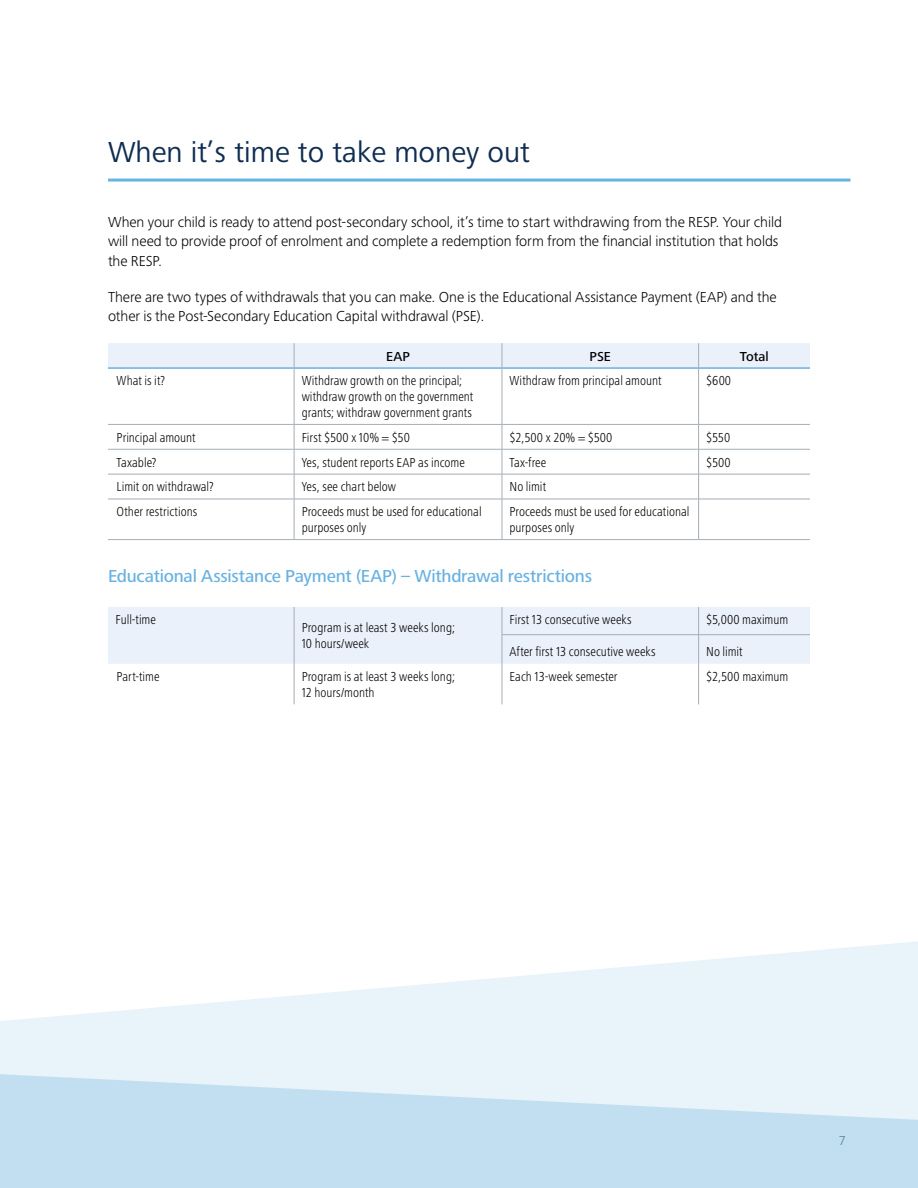
<style>
.page{position:relative;width:918px;height:1188px;background:#fff}
.page>*{position:absolute;margin:0;border:0;box-sizing:border-box;transform-origin:0 0}
.t1{font:30px "Frutiger Next Pro";color:#0f2d52}
.t2{font:500 18px "Frutiger Next Pro";letter-spacing:-.015em;color:#6ab2e2}
.t3{font:300 15px/19.5px "Frutiger Next Pro";letter-spacing:-.005em;color:#000}
.t4{font:300 condensed 13.5px/15.8px "Frutiger Next Pro";color:#000}
.t5{font:500 13.5px "Frutiger Next Pro";color:#000}
.t6{font:300 13.5px "Frutiger Next Pro";color:#485865}
</style>
<div class="page">
<svg style="left:0;top:941px;width:918px;height:87px;fill:#e8f3fa"></svg>
<svg style="left:0;top:1028px;width:918px;height:160px;background:#d2e7f5"></svg>
<hr style="left:108px;top:367px;width:186px;height:2px;background:#6ab2e2">
<hr style="left:294px;top:367px;width:208px;height:2px;background:#6ab2e2">
<hr style="left:502px;top:367px;width:196px;height:2px;background:#6ab2e2">
<hr style="left:699px;top:367px;width:111px;height:2px;background:#6ab2e2">
<hr style="left:108px;top:424px;width:186px;height:1px;background:#a5adb6">
<hr style="left:294px;top:424px;width:208px;height:1px;background:#a5adb6">
<hr style="left:502px;top:424px;width:197px;height:1px;background:#a5adb6">
<hr style="left:699px;top:424px;width:111px;height:1px;background:#a5adb6">
<hr style="left:108px;top:449px;width:186px;height:1px;background:#a5adb6">
<hr style="left:294px;top:449px;width:208px;height:1px;background:#a5adb6">
<hr style="left:502px;top:449px;width:197px;height:1px;background:#a5adb6">
<hr style="left:699px;top:449px;width:111px;height:1px;background:#a5adb6">
<hr style="left:108px;top:474px;width:186px;height:1px;background:#a5adb6">
<hr style="left:294px;top:474px;width:208px;height:1px;background:#a5adb6">
<hr style="left:502px;top:474px;width:197px;height:1px;background:#a5adb6">
<hr style="left:699px;top:474px;width:111px;height:1px;background:#a5adb6">
<hr style="left:108px;top:499px;width:186px;height:1px;background:#a5adb6">
<hr style="left:294px;top:499px;width:208px;height:1px;background:#a5adb6">
<hr style="left:502px;top:499px;width:197px;height:1px;background:#a5adb6">
<hr style="left:699px;top:499px;width:111px;height:1px;background:#a5adb6">
<hr style="left:108px;top:539px;width:186px;height:1px;background:#a5adb6">
<hr style="left:294px;top:539px;width:208px;height:1px;background:#a5adb6">
<hr style="left:502px;top:539px;width:197px;height:1px;background:#a5adb6">
<hr style="left:699px;top:539px;width:111px;height:1px;background:#a5adb6">
<div style="left:108px;top:343px;width:702px;height:25px;background:#eaf1fa"></div>
<hr style="left:294px;top:368px;width:1px;height:56px;background:#a5adb6">
<hr style="left:502px;top:368px;width:1px;height:56px;background:#a5adb6">
<hr style="left:698px;top:368px;width:1px;height:56px;background:#a5adb6">
<svg style="left:294px;top:425px;width:1px;height:74px"></svg>
<svg style="left:502px;top:425px;width:1px;height:74px"></svg>
<svg style="left:698px;top:425px;width:1px;height:74px"></svg>
<hr style="left:294px;top:499px;width:1px;height:40px;background:#a5adb6">
<hr style="left:502px;top:499px;width:1px;height:40px;background:#a5adb6">
<hr style="left:698px;top:499px;width:1px;height:40px;background:#a5adb6">
<div style="left:108px;top:607px;width:702px;height:57px;background:#eaf1fa"></div>
<hr style="left:294px;top:607px;width:1px;height:57px;background:#a5adb6">
<hr style="left:502px;top:607px;width:1px;height:57px;background:#a5adb6">
<hr style="left:698px;top:607px;width:1px;height:57px;background:#a5adb6">
<hr style="left:294px;top:664px;width:1px;height:40px;background:#a5adb6">
<hr style="left:502px;top:664px;width:1px;height:40px;background:#a5adb6">
<hr style="left:698px;top:664px;width:1px;height:40px;background:#a5adb6">
<hr style="left:108px;top:179px;width:742px;height:3px;background:#6ab2e2">
<hr style="left:502px;top:634px;width:308px;height:1px;background:#a5adb6">
<h1 class="t1" style="left:108px;top:135px;width:423px">When it’s time to take money out</h1>
<p class="t3" style="left:108px;top:212px;width:675px">When your child is ready to attend post-secondary school, it’s time to start withdrawing from the RESP. Your child will need to provide proof of enrolment and complete a redemption form from the financial institution that holds the RESP.</p>
<p class="t3" style="left:108px;top:287px;width:670px">There are two types of withdrawals that you can make. One is the Educational Assistance Payment (EAP) and the other is the Post-Secondary Education Capital withdrawal (PSE).</p>
<p class="t5" style="left:386px;top:348px;width:25px">EAP</p>
<p class="t5" style="left:590px;top:348px;width:23px">PSE</p>
<p class="t5" style="left:740px;top:348px;width:30px">Total</p>
<p class="t4" style="left:117px;top:373px;width:50px">What is it?</p>
<p class="t4" style="left:302px;top:373px;width:173px">Withdraw growth on the principal; withdraw growth on the government grants; withdraw government grants</p>
<p class="t4" style="left:510px;top:373px;width:154px">Withdraw from principal amount</p>
<p class="t4" style="left:706px;top:373px;width:27px">$600</p>
<p class="t4" style="left:117px;top:429px;width:81px">Principal amount</p>
<p class="t4" style="left:302px;top:429px;width:110px">First $500 x 10% = $50</p>
<p class="t4" style="left:510px;top:429px;width:104px">$2,500 x 20% = $500</p>
<p class="t4" style="left:706px;top:429px;width:26px">$550</p>
<p class="t4" style="left:117px;top:454px;width:41px">Taxable?</p>
<p class="t4" style="left:302px;top:454px;width:165px">Yes, student reports EAP as income</p>
<p class="t4" style="left:510px;top:454px;width:38px">Tax-free</p>
<p class="t4" style="left:706px;top:454px;width:26px">$500</p>
<p class="t4" style="left:117px;top:479px;width:99px">Limit on withdrawal?</p>
<p class="t4" style="left:302px;top:479px;width:96px">Yes, see chart below</p>
<p class="t4" style="left:510px;top:479px;width:38px">No limit</p>
<p class="t4" style="left:117px;top:504px;width:82px">Other restrictions</p>
<p class="t4" style="left:302px;top:504px;width:182px">Proceeds must be used for educational purposes only</p>
<p class="t4" style="left:510px;top:504px;width:182px">Proceeds must be used for educational purposes only</p>
<h2 class="t2" style="left:108px;top:566px;width:486px">Educational Assistance Payment (EAP) – Withdrawal restrictions</h2>
<p class="t4" style="left:116px;top:612px;width:42px">Full-time</p>
<p class="t4" style="left:302px;top:620px;width:155px">Program is at least 3 weeks long;<br>10 hours/week</p>
<p class="t4" style="left:706px;top:612px;width:84px">$5,000 maximum</p>
<p class="t4" style="left:706px;top:644px;width:38px">No limit</p>
<p class="t4" style="left:510px;top:612px;width:124px">First 13 consecutive weeks</p>
<p class="t4" style="left:510px;top:644px;width:148px">After first 13 consecutive weeks</p>
<p class="t4" style="left:117px;top:669px;width:44px">Part-time</p>
<p class="t4" style="left:302px;top:669px;width:155px">Program is at least 3 weeks long;<br>12 hours/month</p>
<p class="t4" style="left:510px;top:669px;width:109px">Each 13-week semester</p>
<p class="t4" style="left:706px;top:669px;width:84px">$2,500 maximum</p>
<p class="t6" style="left:839px;top:1132px;width:9px">7</p>
</div>
